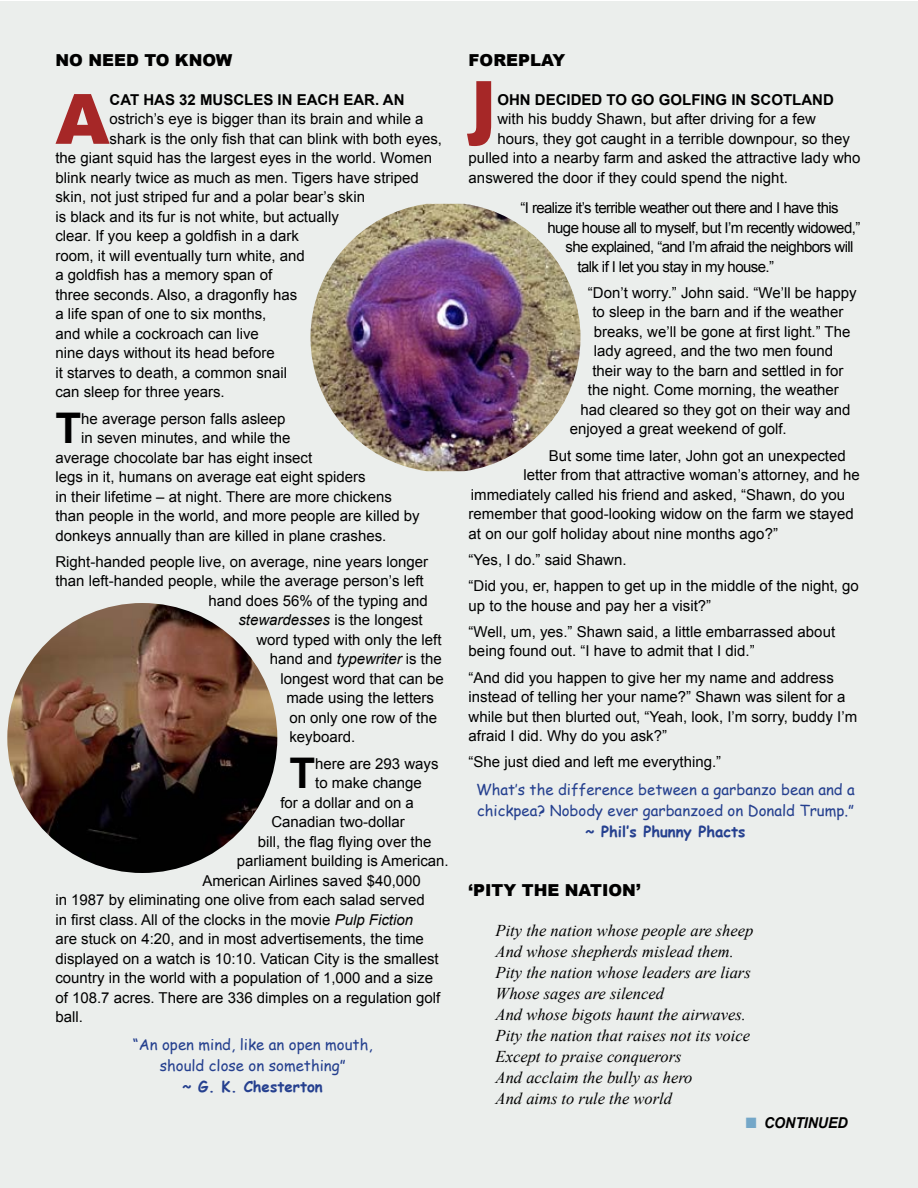
<style>
.page{position:relative;width:918px;height:1188px;background:#fff}
.page>*{position:absolute;margin:0;border:0;box-sizing:border-box;transform-origin:0 0}
.t1{font:700 72.6px "Gill Sans";color:#a62727}
.t2{font:900 69.45px "Arial";color:#a62727}
.t3{font:700 42.3px "Arial";color:#000}
.t4{font:italic 16.5px/21px "Times New Roman";color:#000}
.t5{font:900 16.5px "Arial";color:#000}
.t6{font:15px/26.2px "Arial";color:#000}
.t7{font:15px "Arial";letter-spacing:-.04em;color:#000}
.t8{font:15px/21px "Comic Sans MS";color:#25408f;text-align:center}
.t9{font:700 15px "Arial";color:#000}
.t10{font:700 15px "Comic Sans MS";color:#25408f}
.t11{font:italic 15px "Arial";color:#000}
.t12{font:italic 700 15px "Arial";letter-spacing:-.01em;color:#000;scale:.95 1}
.s1{font-style:normal}
.s2{font-style:italic}
.s3{color:#74a7c8}
</style>
<div class="page">
<div style="left:1px;top:2px;width:917px;height:1186px;background:#ebeeec"></div>
<img style="left:310px;top:204px;width:270px;height:267px">
<img style="left:7px;top:603px;width:270px;height:270px;border-radius:135px">
<p class="t5" style="left:55px;top:51px;width:178px">NO NEED TO KNOW</p>
<h2 class="t2" style="left:55px;top:80px;width:56px">A</h2>
<p class="t9" style="left:110px;top:90px;width:297px">CAT HAS 32 MUSCLES IN EACH EAR. AN</p>
<p class="t6" style="left:110px;top:106px;width:316px">ostrich’s eye is bigger than its brain and while a</p>
<p class="t6" style="left:110px;top:126px;width:334px">shark is the only fish that can blink with both eyes,</p>
<p class="t6" style="left:55px;top:145px;width:378px">the giant squid has the largest eyes in the world. Women</p>
<p class="t6" style="left:55px;top:165px;width:365px">blink nearly twice as much as men. Tigers have striped</p>
<p class="t6" style="left:55px;top:184px;width:311px">skin, not just striped fur and a polar bear’s skin</p>
<p class="t6" style="left:55px;top:204px;width:285px">is black and its fur is not white, but actually</p>
<p class="t6" style="left:55px;top:223px;width:245px">clear. If you keep a goldfish in a dark</p>
<p class="t6" style="left:55px;top:243px;width:251px">room, it will eventually turn white, and</p>
<p class="t6" style="left:55px;top:262px;width:218px">a goldfish has a memory span of</p>
<p class="t6" style="left:55px;top:282px;width:243px">three seconds. Also, a dragonfly has</p>
<p class="t6" style="left:55px;top:301px;width:212px">a life span of one to six months,</p>
<p class="t6" style="left:55px;top:321px;width:205px">and while a cockroach can live</p>
<p class="t6" style="left:55px;top:340px;width:221px">nine days without its head before</p>
<p class="t6" style="left:55px;top:360px;width:233px">it starves to death, a common snail</p>
<p class="t6" style="left:55px;top:379px;width:171px">can sleep for three years.</p>
<h3 class="t3" style="left:55px;top:400px;width:27px">T</h3>
<p class="t6" style="left:81px;top:405px;width:206px">he average person falls asleep</p>
<p class="t6" style="left:81px;top:425px;width:211px">in seven minutes, and while the</p>
<p class="t6" style="left:55px;top:444px;width:258px">average chocolate bar has eight insect</p>
<p class="t6" style="left:55px;top:464px;width:312px">legs in it, humans on average eat eight spiders</p>
<p class="t6" style="left:55px;top:483px;width:338px">in their lifetime – at night. There are more chickens</p>
<p class="t6" style="left:55px;top:503px;width:366px">than people in the world, and more people are killed by</p>
<p class="t6" style="left:55px;top:522px;width:332px">donkeys annually than are killed in plane crashes.</p>
<p class="t6" style="left:55px;top:549px;width:374px">Right-handed people live, on average, nine years longer</p>
<p class="t6" style="left:55px;top:568px;width:370px">than left-handed people, while the average person’s left</p>
<p class="t6" style="left:208px;top:588px;width:221px">hand does 56% of the typing and</p>
<p class="t11" style="left:238px;top:610px;width:186px">stewardesses <span class="s1">is the longest</span></p>
<p class="t6" style="left:256px;top:627px;width:187px">word typed with only the left</p>
<p class="t6" style="left:270px;top:646px;width:173px">hand and <span class="s2">typewriter</span> is the</p>
<p class="t6" style="left:280px;top:666px;width:165px">longest word that can be</p>
<p class="t6" style="left:286px;top:685px;width:149px">made using the letters</p>
<p class="t6" style="left:289px;top:705px;width:149px">on only one row of the</p>
<p class="t6" style="left:289px;top:724px;width:67px">keyboard.</p>
<h3 class="t3" style="left:289px;top:745px;width:27px">T</h3>
<p class="t6" style="left:315px;top:750px;width:125px">here are 293 ways</p>
<p class="t6" style="left:315px;top:770px;width:108px">to make change</p>
<p class="t6" style="left:280px;top:789px;width:135px">for a dollar and on a</p>
<p class="t6" style="left:271px;top:809px;width:135px">Canadian two-dollar</p>
<p class="t6" style="left:258px;top:828px;width:175px">bill, the flag flying over the</p>
<p class="t6" style="left:237px;top:848px;width:213px">parliament building is American.</p>
<p class="t6" style="left:202px;top:867px;width:220px">American Airlines saved $40,000</p>
<p class="t6" style="left:55px;top:887px;width:371px">in 1987 by eliminating one olive from each salad served</p>
<p class="t6" style="left:55px;top:906px;width:359px">in first class. All of the clocks in the movie <span class="s2">Pulp Fiction</span></p>
<p class="t6" style="left:55px;top:926px;width:370px">are stuck on 4:20, and in most advertisements, the time</p>
<p class="t6" style="left:55px;top:945px;width:385px">displayed on a watch is 10:10. Vatican City is the smallest</p>
<p class="t6" style="left:55px;top:965px;width:379px">country in the world with a population of 1,000 and a size</p>
<p class="t6" style="left:55px;top:984px;width:386px">of 108.7 acres. There are 336 dimples on a regulation golf</p>
<p class="t6" style="left:55px;top:1004px;width:29px">ball.</p>
<p class="t8" style="left:133px;top:1033px;width:241px">“An open mind, like an open mouth, should close on something”</p>
<p class="t10" style="left:183px;top:1075px;width:142px">~ G. K. Chesterton</p>
<p class="t5" style="left:469px;top:51px;width:98px">FOREPLAY</p>
<h1 class="t1" style="left:469px;top:48px;width:30px">J</h1>
<p class="t9" style="left:497px;top:90px;width:338px">OHN DECIDED TO GO GOLFING IN SCOTLAND</p>
<p class="t6" style="left:497px;top:106px;width:320px">with his buddy Shawn, but after driving for a few</p>
<p class="t6" style="left:497px;top:126px;width:354px">hours, they got caught in a terrible downpour, so they</p>
<p class="t6" style="left:469px;top:145px;width:393px">pulled into a nearby farm and asked the attractive lady who</p>
<p class="t6" style="left:469px;top:165px;width:321px">answered the door if they could spend the night.</p>
<p class="t7" style="left:520px;top:198px;width:320px">“I realize it’s terrible weather out there and I have this</p>
<p class="t7" style="left:547px;top:218px;width:314px">huge house all to myself, but I’m recently widowed,”</p>
<p class="t7" style="left:565px;top:237px;width:289px">she explained, “and I’m afraid the neighbors will</p>
<p class="t7" style="left:577px;top:257px;width:198px">talk if I let you stay in my house.”</p>
<p class="t6" style="left:588px;top:280px;width:270px">“Don’t worry.” John said. “We’ll be happy</p>
<p class="t6" style="left:592px;top:299px;width:252px">to sleep in the barn and if the weather</p>
<p class="t6" style="left:594px;top:319px;width:258px">breaks, we’ll be gone at first light.” The</p>
<p class="t6" style="left:594px;top:338px;width:241px">lady agreed, and the two men found</p>
<p class="t6" style="left:592px;top:358px;width:252px">their way to the barn and settled in for</p>
<p class="t6" style="left:588px;top:377px;width:252px">the night. Come morning, the weather</p>
<p class="t6" style="left:580px;top:397px;width:272px">had cleared so they got on their way and</p>
<p class="t6" style="left:570px;top:416px;width:218px">enjoyed a great weekend of golf.</p>
<p class="t6" style="left:549px;top:442px;width:298px">But some time later, John got an unexpected</p>
<p class="t6" style="left:523px;top:462px;width:338px">letter from that attractive woman’s attorney, and he</p>
<p class="t6" style="left:471px;top:481px;width:376px">immediately called his friend and asked, “Shawn, do you</p>
<p class="t6" style="left:469px;top:501px;width:387px">remember that good-looking widow on the farm we stayed</p>
<p class="t6" style="left:469px;top:520px;width:311px">at on our golf holiday about nine months ago?”</p>
<p class="t6" style="left:469px;top:547px;width:392px">“Yes, I do.” said Shawn.<br>“Did you, er, happen to get up in the middle of the night, go</p>
<p class="t6" style="left:469px;top:592px;width:368px">up to the house and pay her a visit?”<br>“Well, um, yes.” Shawn said, a little embarrassed about</p>
<p class="t6" style="left:469px;top:638px;width:367px">being found out. “I have to admit that I did.”<br>“And did you happen to give her my name and address</p>
<p class="t6" style="left:469px;top:687px;width:390px;line-height:19.5px">instead of telling her your name?” Shawn was silent for a while but then blurted out, “Yeah, look, I’m sorry, buddy I’m afraid I did. Why do you ask?”</p>
<p class="t6" style="left:469px;top:749px;width:254px">“She just died and left me everything.”</p>
<p class="t8" style="left:476px;top:779px;width:380px;text-align:left">What’s the difference between a garbanzo bean and a chickpea? Nobody ever garbanzoed on Donald Trump.”</p>
<p class="t10" style="left:586px;top:821px;width:161px">~ Phil’s Phunny Phacts</p>
<p class="t5" style="left:469px;top:881px;width:173px">‘PITY THE NATION’</p>
<p class="t4" style="left:496px;top:920px;width:259px">Pity the nation whose people are sheep<br>And whose shepherds mislead them.<br>Pity the nation whose leaders are liars<br>Whose sages are silenced<br>And whose bigots haunt the airwaves.<br>Pity the nation that raises not its voice<br>Except to praise conquerors<br>And acclaim the bully as hero<br>And aims to rule the world</p>
<p class="t12" style="left:746px;top:1113px;width:109px"><span class="s3">■</span> CONTINUED</p>
</div>
